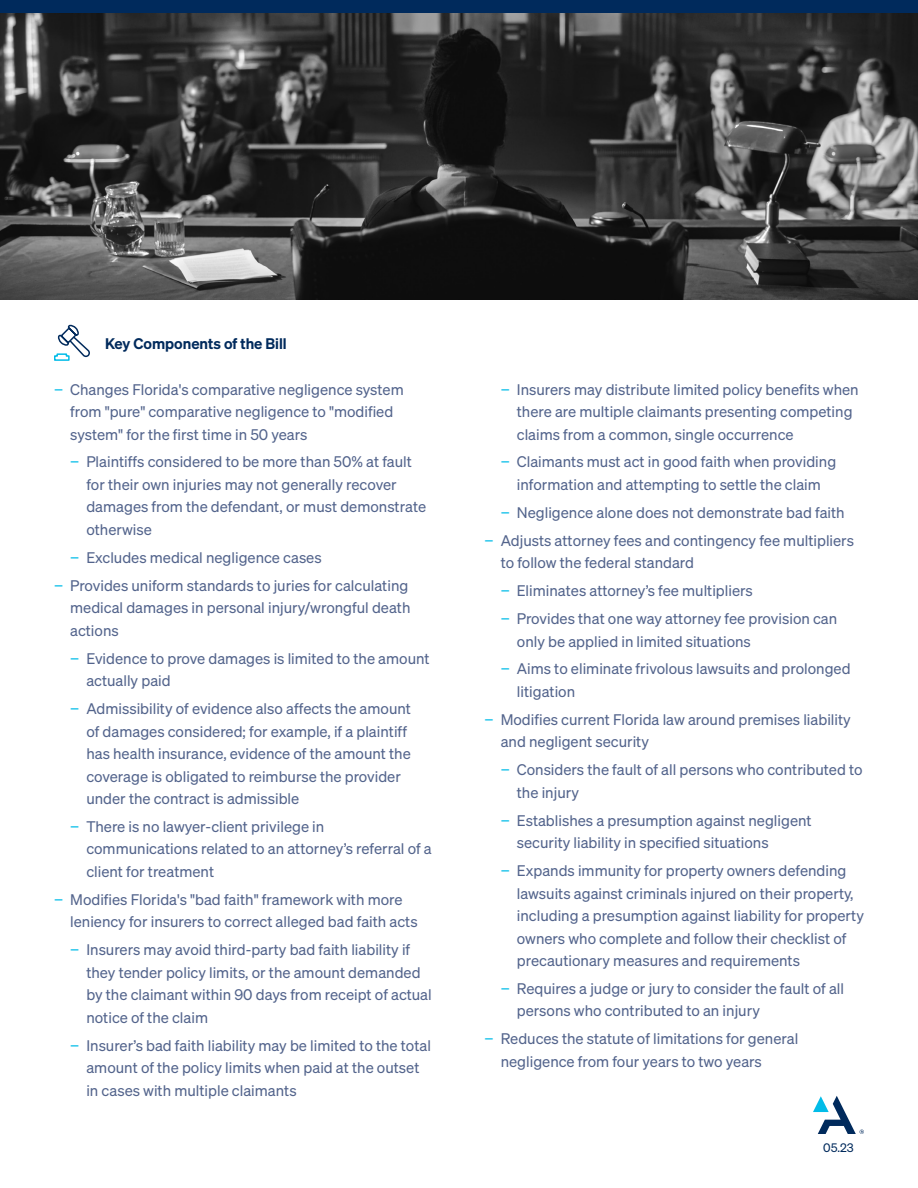
<style>
.page{position:relative;width:918px;height:1188px;background:#fff}
.page>*{position:absolute;margin:0;border:0;box-sizing:border-box;transform-origin:0 0}
.t1{font:15px/22.5px "Sohne Buch";color:#53648c}
.t2{font:600 15px "Sohne";color:#002a5c}
.t3{font:12px "Sohne Buch";color:#002a5c}
.s1{color:#02bce8}
</style>
<div class="page">
<svg style="left:813px;top:1096px;width:51px;height:38px"></svg>
<div style="left:0;top:0;width:918px;height:14px;background:#002a5c"></div>
<img style="left:0;top:14px;width:918px;height:285px">
<svg style="left:54px;top:325px;width:36px;height:36px"></svg>
<p class="t2" style="left:105px;top:334px;width:183px">Key Components of the Bill</p>
<p class="t1" style="left:70px;top:378px;width:335px;text-indent:-16px"><span class="s1">−</span> Changes Florida's comparative negligence system from "pure" comparative negligence to "modified system" for the first time in 50 years</p>
<p class="t1" style="left:86px;top:451px;width:341px;text-indent:-16px"><span class="s1">−</span> Plaintiffs considered to be more than 50% at fault for their own injuries may not generally recover damages from the defendant, or must demonstrate otherwise</p>
<p class="t1" style="left:70px;top:546px;width:253px"><span class="s1">−</span> Excludes medical negligence cases</p>
<p class="t1" style="left:70px;top:574px;width:342px;text-indent:-16px"><span class="s1">−</span> Provides uniform standards to juries for calculating medical damages in personal injury/wrongful death actions</p>
<p class="t1" style="left:86px;top:647px;width:345px;text-indent:-16px"><span class="s1">−</span> Evidence to prove damages is limited to the amount actually paid</p>
<p class="t1" style="left:86px;top:697px;width:326px;text-indent:-16px"><span class="s1">−</span> Admissibility of evidence also affects the amount of damages considered; for example, if a plaintiff has health insurance, evidence of the amount the coverage is obligated to reimburse the provider under the contract is admissible</p>
<p class="t1" style="left:86px;top:815px;width:347px;text-indent:-16px"><span class="s1">−</span> There is no lawyer-client privilege in communications related to an attorney’s referral of a client for treatment</p>
<p class="t1" style="left:70px;top:888px;width:349px;text-indent:-16px"><span class="s1">−</span> Modifies Florida's "bad faith" framework with more leniency for insurers to correct alleged bad faith acts</p>
<p class="t1" style="left:86px;top:938px;width:347px;text-indent:-16px"><span class="s1">−</span> Insurers may avoid third-party bad faith liability if they tender policy limits, or the amount demanded by the claimant within 90 days from receipt of actual notice of the claim</p>
<p class="t1" style="left:86px;top:1034px;width:346px;text-indent:-16px"><span class="s1">−</span> Insurer’s bad faith liability may be limited to the total amount of the policy limits when paid at the outset in cases with multiple claimants</p>
<p class="t1" style="left:517px;top:378px;width:343px;text-indent:-16px"><span class="s1">−</span> Insurers may distribute limited policy benefits when there are multiple claimants presenting competing claims from a common, single occurrence</p>
<p class="t1" style="left:501px;top:451px;width:337px;text-align:center"><span class="s1">−</span> Claimants must act in good faith when providing information and attempting to settle the claim</p>
<p class="t1" style="left:501px;top:501px;width:346px"><span class="s1">−</span> Negligence alone does not demonstrate bad faith</p>
<p class="t1" style="left:501px;top:529px;width:355px;text-indent:-16px"><span class="s1">−</span> Adjusts attorney fees and contingency fee multipliers to follow the federal standard</p>
<p class="t1" style="left:501px;top:579px;width:254px"><span class="s1">−</span> Eliminates attorney’s fee multipliers</p>
<p class="t1" style="left:517px;top:607px;width:322px;text-indent:-16px"><span class="s1">−</span> Provides that one way attorney fee provision can only be applied in limited situations</p>
<p class="t1" style="left:517px;top:658px;width:335px;text-indent:-16px"><span class="s1">−</span> Aims to eliminate frivolous lawsuits and prolonged litigation</p>
<p class="t1" style="left:501px;top:708px;width:352px;text-indent:-16px"><span class="s1">−</span> Modifies current Florida law around premises liability and negligent security</p>
<p class="t1" style="left:517px;top:758px;width:347px;text-indent:-16px"><span class="s1">−</span> Considers the fault of all persons who contributed to the injury</p>
<p class="t1" style="left:517px;top:809px;width:296px;text-indent:-16px"><span class="s1">−</span> Establishes a presumption against negligent security liability in specified situations</p>
<p class="t1" style="left:517px;top:859px;width:349px;text-indent:-16px"><span class="s1">−</span> Expands immunity for property owners defending lawsuits against criminals injured on their property, including a presumption against liability for property owners who complete and follow their checklist of precautionary measures and requirements</p>
<p class="t1" style="left:517px;top:977px;width:329px;text-indent:-16px"><span class="s1">−</span> Requires a judge or jury to consider the fault of all persons who contributed to an injury</p>
<p class="t1" style="left:501px;top:1027px;width:299px;text-indent:-16px"><span class="s1">−</span> Reduces the statute of limitations for general negligence from four years to two years</p>
<p class="t3" style="left:823px;top:1140px;width:32px">05.23</p>
</div>
